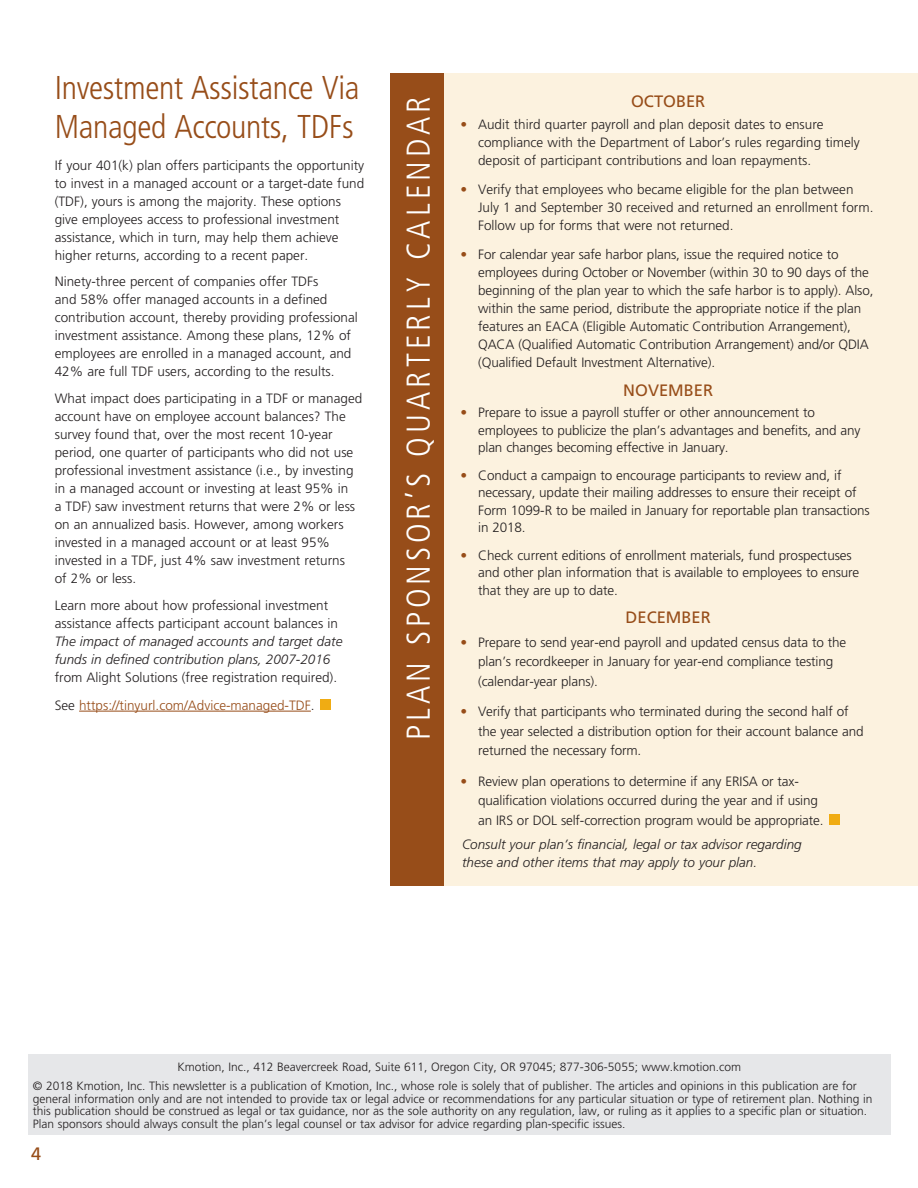
<style>
.page{position:relative;width:918px;height:1188px;background:#fff}
.page>*{position:absolute;margin:0;border:0;box-sizing:border-box;transform-origin:0 0}
.story_title{font:300 condensed 33px/39px "Frutiger LT Std";letter-spacing:-.01em;color:#974d19}
.Body_Copy{font:300 condensed 33px "Frutiger LT Std";letter-spacing:.12em;color:#fff}
.t1{font:18px "Frutiger";color:#974d19}
.Calendar_Month{font:16.5px "Frutiger";color:#974d19}
.Body_Copy-2{font:300 13.5px/18px "Frutiger";color:#231f20}
.Body_Copy-3{font:italic 300 13.5px/18px "Frutiger";color:#231f20}
.Body_Copy-4{font:300 13.5px "Frutiger";color:#974d19}
.Body_Copy-5{font:300 12px/12.8px "Frutiger";color:#231f20}
.s1{font-style:italic}
.s2{color:#231f20}
.s3{color:#974d19}
</style>
<div class="page">
<hr style="left:79px;top:711px;width:232px;height:1px;background:#974d19">
<div style="left:320px;top:699px;width:11px;height:11px;background:#f0ac13"></div>
<div style="left:433px;top:73px;width:485px;height:813px;background:#fcf2df"></div>
<div style="left:829px;top:814px;width:11px;height:11px;background:#f0ac13"></div>
<div style="left:390px;top:73px;width:54px;height:813px;background:#974d19"></div>
<div style="left:28px;top:1054px;width:862px;height:81px;background:#e6e7e9"></div>
<p class="story_title" style="left:55px;top:69px;width:306px">Investment Assistance Via<br>Managed Accounts, TDFs</p>
<p class="Body_Copy-2" style="left:55px;top:156px;width:311px">If your 401(k) plan offers participants the opportunity to invest in a managed account or a target-date fund (TDF), yours is among the majority. These options give employees access to professional investment assistance, which in turn, may help them achieve higher returns, according to a recent paper.</p>
<p class="Body_Copy-2" style="left:55px;top:273px;width:305px">Ninety-three percent of companies offer TDFs<br>and 58% offer managed accounts in a defined contribution account, thereby providing professional investment assistance. Among these plans, 12% of employees are enrolled in a managed account, and 42% are full TDF users, according to the results.</p>
<p class="Body_Copy-2" style="left:55px;top:389px;width:309px">What impact does participating in a TDF or managed account have on employee account balances? The survey found that, over the most recent 10-year period, one quarter of participants who did not use professional investment assistance (i.e., by investing in a managed account or investing at least 95% in<br>a TDF) saw investment returns that were 2% or less on an annualized basis. However, among workers invested in a managed account or at least 95% invested in a TDF, just 4% saw investment returns<br>of 2% or less.</p>
<p class="Body_Copy-2" style="left:55px;top:596px;width:289px">Learn more about how professional investment assistance affects participant account balances in <span class="s1">The impact of managed accounts and target date funds in defined contribution plans, 2007-2016 </span>from Alight Solutions (free registration required).</p>
<p class="Body_Copy-4" style="left:55px;top:697px;width:261px"><span class="s2">See</span> https://tinyurl.com/Advice-managed-TDF<span class="s2">.</span></p>
<p class="Body_Copy" style="left:400px;top:740px;width:645px;rotate:-90deg">PLAN SPONSOR’S QUARTERLY CALENDAR</p>
<p class="Calendar_Month" style="left:631px;top:92px;width:76px">OCTOBER</p>
<p class="Body_Copy-2" style="left:478px;top:116px;width:383px;text-indent:-18px"><span class="s3">•</span> Audit third quarter payroll and plan deposit dates to ensure compliance with the Department of Labor’s rules regarding timely deposit of participant contributions and loan repayments.</p>
<p class="Body_Copy-2" style="left:478px;top:181px;width:397px;text-indent:-18px"><span class="s3">•</span> Verify that employees who became eligible for the plan between<br>July 1 and September 30 received and returned an enrollment form.<br>Follow up for forms that were not returned.</p>
<p class="Body_Copy-2" style="left:478px;top:246px;width:397px;text-indent:-18px"><span class="s3">•</span> For calendar year safe harbor plans, issue the required notice to employees during October or November (within 30 to 90 days of the beginning of the plan year to which the safe harbor is to apply). Also, within the same period, distribute the appropriate notice if the plan features an EACA (Eligible Automatic Contribution Arrangement), QACA (Qualified Automatic Contribution Arrangement) and/or QDIA (Qualified Default Investment Alternative).</p>
<p class="Calendar_Month" style="left:623px;top:380px;width:91px">NOVEMBER</p>
<p class="Body_Copy-2" style="left:478px;top:404px;width:384px;line-height:17.2px;text-indent:-18px"><span class="s3">•</span> Prepare to issue a payroll stuffer or other announcement to employees to publicize the plan’s advantages and benefits, and any plan changes becoming effective in January.</p>
<p class="Body_Copy-2" style="left:478px;top:467px;width:393px;line-height:17.2px;text-indent:-18px"><span class="s3">•</span> Conduct a campaign to encourage participants to review and, if necessary, update their mailing addresses to ensure their receipt of Form 1099-R to be mailed in January for reportable plan transactions in 2018.</p>
<p class="Body_Copy-2" style="left:478px;top:547px;width:383px;line-height:17.2px;text-indent:-18px"><span class="s3">•</span> Check current editions of enrollment materials, fund prospectuses and other plan information that is available to employees to ensure that they are up to date.</p>
<p class="Calendar_Month" style="left:626px;top:608px;width:87px">DECEMBER</p>
<p class="Body_Copy-2" style="left:478px;top:632px;width:370px;line-height:19.5px;text-indent:-18px"><span class="s3">•</span> Prepare to send year-end payroll and updated census data to the plan’s recordkeeper in January for year-end compliance testing (calendar-year plans).</p>
<p class="Body_Copy-2" style="left:478px;top:702px;width:387px;line-height:19.5px;text-indent:-18px"><span class="s3">•</span> Verify that participants who terminated during the second half of the year selected a distribution option for their account balance and returned the necessary form.</p>
<p class="Body_Copy-2" style="left:478px;top:772px;width:347px;line-height:19.5px;text-indent:-18px"><span class="s3">•</span> Review plan operations to determine if any ERISA or tax&shy;qualification violations occurred during the year and if using an IRS or DOL self-correction program would be appropriate.</p>
<p class="Body_Copy-3" style="left:462px;top:835px;width:341px">Consult your plan’s financial, legal or tax advisor regarding these and other items that may apply to your plan.</p>
<p class="Body_Copy-5" style="left:177px;top:1060px;width:565px">Kmotion, Inc., 412 Beavercreek Road, Suite 611, Oregon City, OR 97045; 877-306-5055; www.kmotion.com</p>
<p class="Body_Copy-5" style="left:33px;top:1079px;width:841px">© 2018 Kmotion, Inc. This newsletter is a publication of Kmotion, Inc., whose role is solely that of publisher. The articles and opinions in this publication are for general information only and are not intended to provide tax or legal advice or recommendations for any particular situation or type of retirement plan. Nothing in this publication should be construed as legal or tax guidance, nor as the sole authority on any regulation, law, or ruling as it applies to a specific plan or situation.<br>Plan sponsors should always consult the plan’s legal counsel or tax advisor for advice regarding plan-specific issues.</p>
<p class="t1" style="left:31px;top:1143px;width:12px">4</p>
</div>
